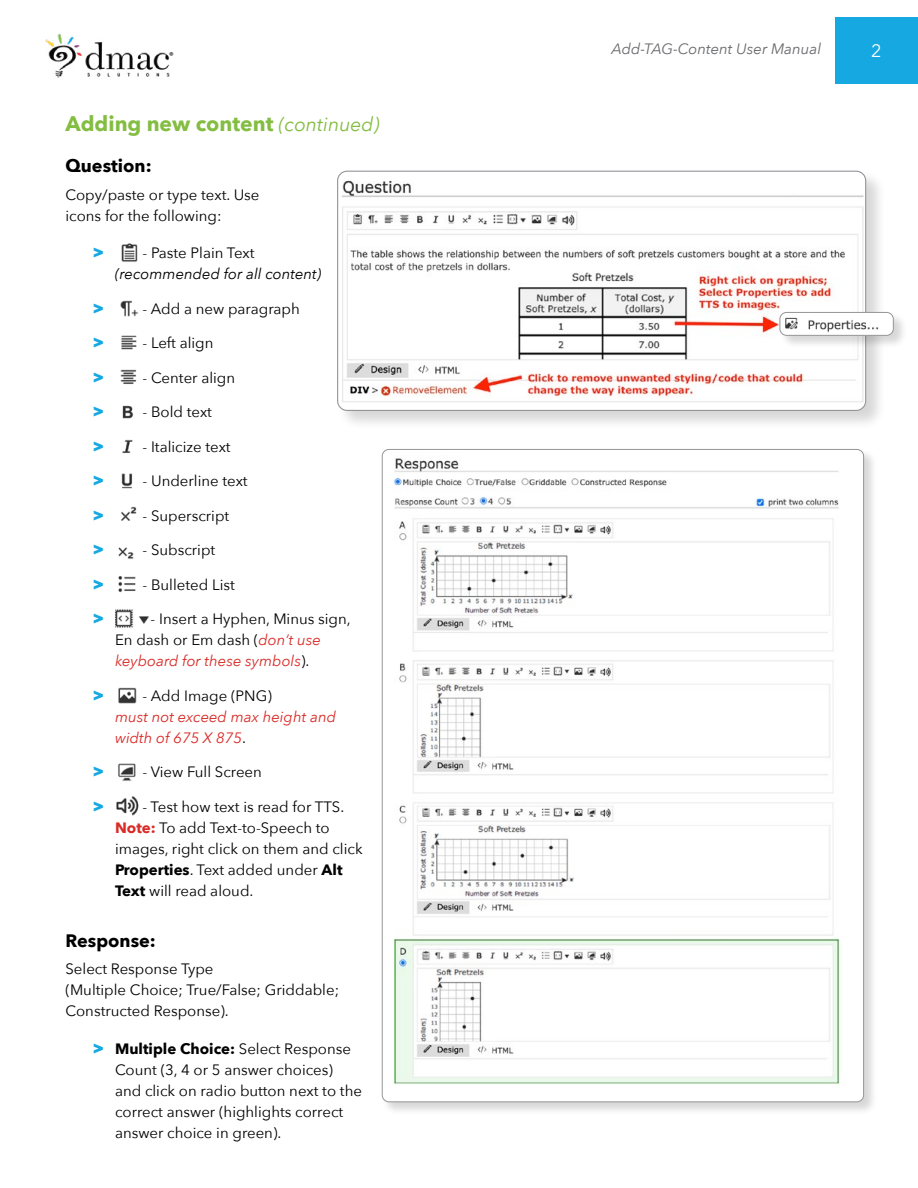
<style>
.page{position:relative;width:918px;height:1188px;background:#fff}
.page>*{position:absolute;margin:0;border:0;box-sizing:border-box;transform-origin:0 0}
.t1{font:700 21px "Avenir Next";color:#83bd41}
.t2{font:700 18px "Avenir Next";color:#000}
.t3{font:18px "Avenir Next";color:#fff}
.t4{font:800 18px "Avenir Next";color:#16a9e1}
.t5{font:15px/21px "Avenir Next";color:#000}
.t6{font:italic 15px/21px "Avenir Next";color:#d92b27}
.t7{font:italic 15px/21px "Avenir Next";color:#000}
.t8{font:italic 15px "Avenir Next";color:#696a6d}
.s1{font-weight:400;font-style:italic;font-size:19.5px}
.s2{font-weight:800;font-style:normal;font-size:18px;color:#16a9e1}
.s3{font-style:normal}
.s4{font-weight:800;font-size:18px;color:#16a9e1}
.s5{font-style:italic;color:#d92b27}
.s6{font-style:normal;color:#000}
.s7{font-weight:700;color:#d92b27}
.s8{font-weight:700}
</style>
<div class="page">
<div style="left:836px;top:17px;width:82px;height:67px;background:#16a9e1"></div>
<img style="left:45px;top:33px;width:129px;height:45px">
<img style="left:121px;top:243px;width:17px;height:19px">
<img style="left:120px;top:300px;width:18px;height:17px">
<img style="left:121px;top:335px;width:16px;height:15px">
<img style="left:120px;top:369px;width:17px;height:15px">
<img style="left:122px;top:405px;width:11px;height:14px">
<img style="left:122px;top:439px;width:11px;height:14px">
<img style="left:121px;top:473px;width:12px;height:16px">
<img style="left:121px;top:506px;width:16px;height:15px">
<img style="left:118px;top:547px;width:16px;height:12px">
<img style="left:118px;top:576px;width:18px;height:17px">
<img style="left:115px;top:609px;width:34px;height:19px">
<img style="left:118px;top:687px;width:19px;height:17px">
<img style="left:118px;top:763px;width:18px;height:18px">
<img style="left:116px;top:796px;width:23px;height:20px">
<div style="left:382px;top:449px;width:496px;height:667px;background:#000;opacity:.16"></div>
<img style="left:382px;top:449px;width:482px;height:653px">
<div style="left:336px;top:170px;width:551px;height:261px;background:#000;opacity:.16"></div>
<img style="left:338px;top:171px;width:528px;height:239px">
<div style="left:337px;top:171px;width:529px;height:240px;border:1px solid #939598;border-radius:9px"></div>
<div style="left:779px;top:312px;width:128px;height:37px;background:#000;opacity:.16"></div>
<img style="left:780px;top:312px;width:113px;height:23px">
<div style="left:779px;top:312px;width:115px;height:24px;border:1px solid #939598;border-radius:7px"></div>
<h1 class="t1" style="left:66px;top:105px;width:316px">Adding new content <span class="s1">(continued)</span></h1>
<p class="t2" style="left:66px;top:150px;width:88px">Question:</p>
<p class="t5" style="left:66px;top:183px;width:196px">Copy/paste or type text. Use icons for the following:</p>
<p class="t7" style="left:115px;top:242px;width:208px;text-indent:-23px"><span class="s2">&gt;</span> <span class="s3">- Paste Plain Text </span>(recommended for all content)</p>
<p class="t5" style="left:93px;top:297px;width:209px"><span class="s4">&gt;</span> - Add a new paragraph</p>
<p class="t5" style="left:93px;top:332px;width:122px"><span class="s4">&gt;</span> - Left align</p>
<p class="t5" style="left:93px;top:366px;width:144px"><span class="s4">&gt;</span> - Center align</p>
<p class="t5" style="left:93px;top:401px;width:121px"><span class="s4">&gt;</span> - Bold text</p>
<p class="t5" style="left:93px;top:435px;width:140px"><span class="s4">&gt;</span> - Italicize text</p>
<p class="t5" style="left:93px;top:470px;width:157px"><span class="s4">&gt;</span> - Underline text</p>
<p class="t5" style="left:93px;top:504px;width:138px"><span class="s4">&gt;</span> - Superscript</p>
<p class="t5" style="left:93px;top:539px;width:124px"><span class="s4">&gt;</span> - Subscript</p>
<p class="t5" style="left:93px;top:573px;width:144px"><span class="s4">&gt;</span> - Bulleted List</p>
<p class="t4" style="left:93px;top:607px;width:13px">&gt;</p>
<p class="t5" style="left:115px;top:608px;width:237px;text-indent:36px">- Insert a Hyphen, Minus sign,<br>En dash or Em dash (<span class="s5">don’t use keyboard for these symbols</span>).</p>
<p class="t6" style="left:115px;top:684px;width:223px;text-indent:-23px"><span class="s2">&gt;</span> <span class="s6">- Add Image (PNG)<br></span>must not exceed max height and width of 675 X 875<span class="s6">.</span></p>
<p class="t5" style="left:93px;top:761px;width:171px"><span class="s4">&gt;</span> - View Full Screen</p>
<p class="t5" style="left:115px;top:795px;width:249px;text-indent:-23px"><span class="s4">&gt;</span> - Test how text is read for TTS.<br><span class="s7">Note:</span> To add Text-to-Speech to images, right click on them and click<br><span class="s8">Properties</span>. Text added under <span class="s8">Alt<br>Text</span> will read aloud.</p>
<p class="t2" style="left:66px;top:925px;width:92px">Response:</p>
<p class="t5" style="left:66px;top:958px;width:275px">Select Response Type<br>(Multiple Choice; True/False; Griddable;<br>Constructed Response).</p>
<p class="t5" style="left:115px;top:1037px;width:248px;text-indent:-23px"><span class="s4">&gt;</span> <span class="s8">Multiple Choice:</span> Select Response<br>Count (3, 4 or 5 answer choices) and click on radio button next to the correct answer (highlights correct answer choice in green).</p>
<p class="t8" style="left:612px;top:36px;width:211px">Add-TAG-Content User Manual</p>
<p class="t3" style="left:871px;top:36px;width:12px">2</p>
</div>
